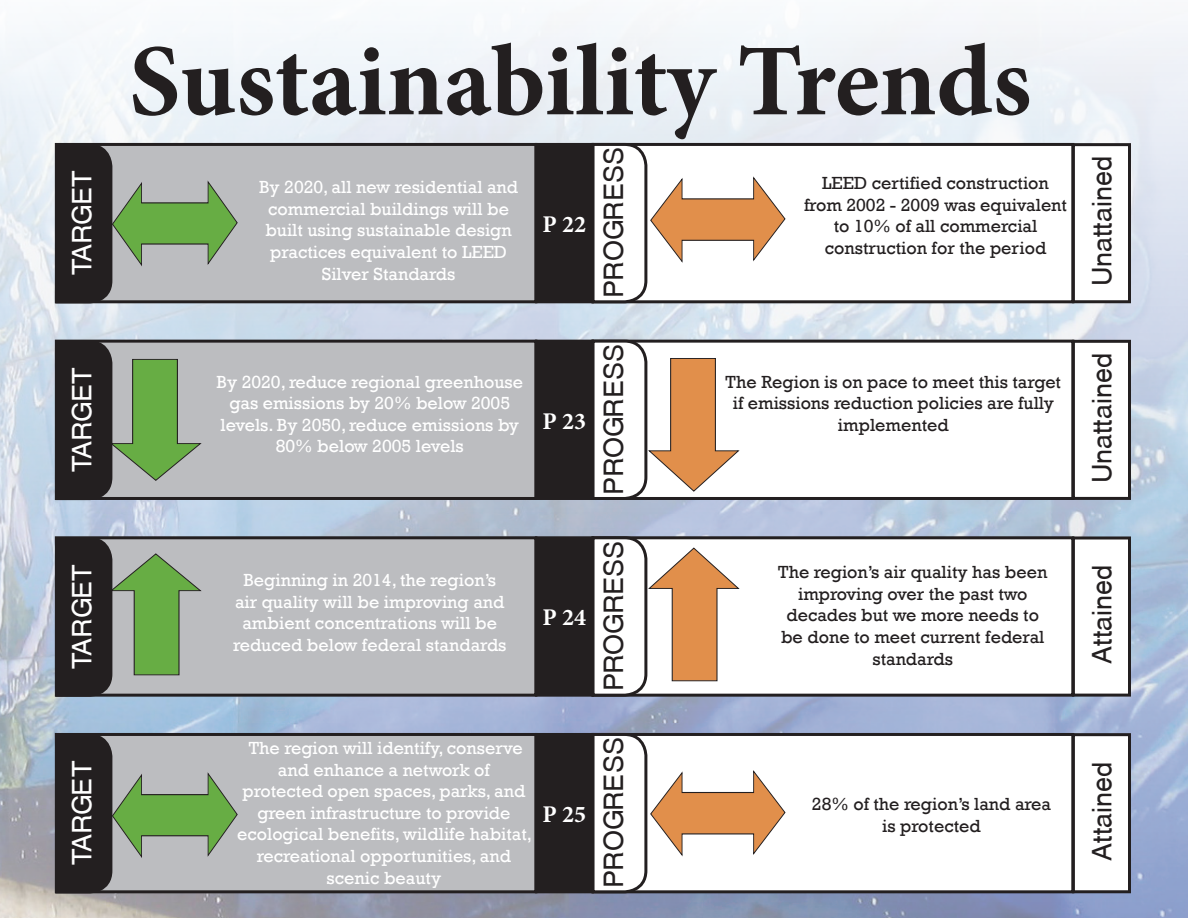
<style>
.page{position:relative;width:1188px;height:918px;background:#fff}
.page>*{position:absolute;margin:0;border:0;box-sizing:border-box;transform-origin:0 0}
.t1{font:700 102px "Minion Pro";letter-spacing:-.005em;color:#231f20}
.t2{font:27px "Swansea";color:#231f20}
.t3{font:27px "Swansea";color:#fff}
.t4{font:700 24px "Minion Pro";color:#fff}
.t5{font:18px/21.6px "Rockwell";color:#fff;text-align:center}
.t6{font:18px/21.6px "Rockwell";color:#231f20;text-align:center}
</style>
<div class="page">
<img style="left:0;top:21px;width:1188px;height:897px">
<div style="left:55px;top:733px;width:482px;height:160px;background:#bcbdc0;border:3px solid #231f20"></div>
<div style="left:592px;top:733px;width:482px;height:160px;background:#fff;border:3px solid #231f20"></div>
<div style="left:536px;top:734px;width:56px;height:158px;background:#231f20"></div>
<div style="left:535px;top:733px;width:59px;height:160px;border:3px solid #231f20"></div>
<div style="left:1072px;top:733px;width:59px;height:160px;background:#fff;border:3px solid #231f20"></div>
<div style="left:55px;top:143px;width:482px;height:160px;background:#bcbdc0;border:3px solid #231f20"></div>
<div style="left:592px;top:143px;width:482px;height:160px;background:#fff;border:3px solid #231f20"></div>
<div style="left:536px;top:144px;width:56px;height:158px;background:#231f20"></div>
<div style="left:535px;top:143px;width:59px;height:160px;border:3px solid #231f20"></div>
<div style="left:1072px;top:143px;width:59px;height:160px;background:#fff;border:3px solid #231f20"></div>
<svg style="left:54px;top:142px;width:184px;height:163px"></svg>
<svg style="left:54px;top:732px;width:184px;height:163px"></svg>
<div style="left:55px;top:340px;width:482px;height:160px;background:#bcbdc0;border:3px solid #231f20"></div>
<div style="left:592px;top:340px;width:482px;height:160px;background:#fff;border:3px solid #231f20"></div>
<div style="left:536px;top:341px;width:56px;height:157px;background:#231f20"></div>
<div style="left:535px;top:340px;width:59px;height:160px;border:3px solid #231f20"></div>
<div style="left:1072px;top:340px;width:59px;height:160px;background:#fff;border:3px solid #231f20"></div>
<svg style="left:590px;top:731px;width:196px;height:164px"></svg>
<svg style="left:590px;top:141px;width:196px;height:164px"></svg>
<svg style="left:54px;top:339px;width:148px;height:163px"></svg>
<div style="left:55px;top:536px;width:482px;height:161px;background:#bcbdc0;border:3px solid #231f20"></div>
<div style="left:592px;top:536px;width:482px;height:161px;background:#fff;border:3px solid #231f20"></div>
<div style="left:536px;top:538px;width:56px;height:157px;background:#231f20"></div>
<div style="left:535px;top:536px;width:59px;height:161px;border:3px solid #231f20"></div>
<div style="left:1072px;top:536px;width:59px;height:161px;background:#fff;border:3px solid #231f20"></div>
<svg style="left:590px;top:338px;width:150px;height:163px"></svg>
<svg style="left:54px;top:536px;width:148px;height:162px"></svg>
<svg style="left:590px;top:535px;width:149px;height:163px"></svg>
<h2 class="t3" style="left:66px;top:275px;width:106px;rotate:-90deg">TARGET</h2>
<h2 class="t3" style="left:66px;top:472px;width:106px;rotate:-90deg">TARGET</h2>
<h2 class="t3" style="left:66px;top:669px;width:106px;rotate:-90deg">TARGET</h2>
<h2 class="t3" style="left:66px;top:865px;width:106px;rotate:-90deg">TARGET</h2>
<h1 class="t1" style="left:129px;top:10px;width:904px">Sustainability Trends</h1>
<h2 class="t2" style="left:597px;top:298px;width:152px;rotate:-90deg">PROGRESS</h2>
<p class="t5" style="left:259px;top:177px;width:261px">By 2020, all new residential and commercial buildings will be built using sustainable design practices equivalent to LEED<br>Silver Standards</p>
<p class="t6" style="left:804px;top:173px;width:265px">LEED certified construction from 2002 - 2009 was equivalent to 10% of all commercial construction for the period</p>
<h3 class="t4" style="left:543px;top:207px;width:45px">P 22</h3>
<h2 class="t2" style="left:597px;top:495px;width:152px;rotate:-90deg">PROGRESS</h2>
<p class="t5" style="left:217px;top:371px;width:308px">By 2020, reduce regional greenhouse gas emissions by 20% below 2005 levels. By 2050, reduce emissions by<br>80% below 2005 levels</p>
<p class="t6" style="left:726px;top:371px;width:337px">The Region is on pace to meet this target if emissions reduction policies are fully implemented</p>
<h3 class="t4" style="left:543px;top:404px;width:45px">P 23</h3>
<h2 class="t2" style="left:597px;top:691px;width:152px;rotate:-90deg">PROGRESS</h2>
<p class="t5" style="left:233px;top:570px;width:275px">Beginning in 2014, the region’s air quality will be improving and ambient concentrations will be reduced below federal standards</p>
<p class="t6" style="left:778px;top:562px;width:271px">The region’s air quality has been improving over the past two decades but we more needs to be done to meet current federal standards</p>
<h3 class="t4" style="left:543px;top:601px;width:45px">P 24</h3>
<p class="t5" style="left:237px;top:737px;width:297px">The region will identify, conserve and enhance a network of protected open spaces, parks, and green infrastructure to provide ecological benefits, wildlife habitat, recreational opportunities, and scenic beauty</p>
<h3 class="t4" style="left:543px;top:797px;width:45px">P 25</h3>
<h2 class="t2" style="left:597px;top:888px;width:152px;rotate:-90deg">PROGRESS</h2>
<p class="t6" style="left:812px;top:793px;width:241px">28% of the region’s land area is protected</p>
<h2 class="t2" style="left:1086px;top:286px;width:131px;rotate:-90deg">Unattained</h2>
<h2 class="t2" style="left:1086px;top:483px;width:131px;rotate:-90deg">Unattained</h2>
<h2 class="t2" style="left:1086px;top:664px;width:101px;rotate:-90deg">Attained</h2>
<h2 class="t2" style="left:1086px;top:861px;width:101px;rotate:-90deg">Attained</h2>
</div>
